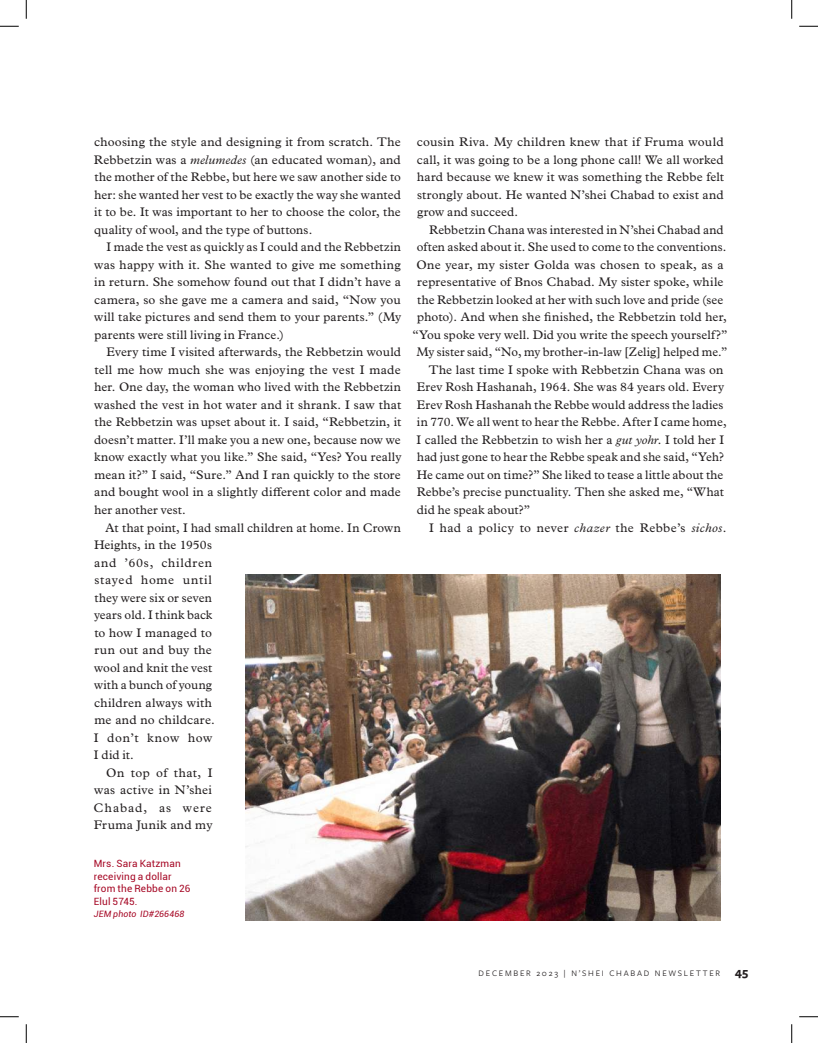
<style>
.page{position:relative;width:818px;height:1043px;background:#fff}
.page>*{position:absolute;margin:0;border:0;box-sizing:border-box;transform-origin:0 0}
.t1{font:12.5px/17.5px "Plantin MT Pro";letter-spacing:.01em;color:#231f20;text-align:justify}
.t2{font:12.5px "Plantin MT Pro";letter-spacing:.03em;color:#231f20}
.t3{font:12.5px "Plantin MT Pro";letter-spacing:.055em;color:#231f20}
.t4{font:12.5px "Plantin MT Pro";letter-spacing:.05em;color:#231f20}
.t5{font:12.5px "Plantin MT Pro";letter-spacing:.045em;color:#231f20}
.t6{font:12.5px "Plantin MT Pro";letter-spacing:.085em;color:#231f20}
.t7{font:10px/12.5px "Roboto";letter-spacing:.015em;color:#a60825}
.t8{font:8.75px "Freight Sans Pro";letter-spacing:.2em;color:#231f20}
.t9{font:italic 8.75px "Roboto";letter-spacing:.015em;color:#a60825}
.s1{font-style:italic}
.s2{font-weight:700;font-size:12.5px}
</style>
<div class="page">
<img style="left:245px;top:574px;width:475px;height:346px">
<svg style="left:0;top:25px;width:19px;height:2px"></svg>
<svg style="left:799px;top:25px;width:19px;height:2px"></svg>
<svg style="left:0;top:1016px;width:19px;height:1px"></svg>
<svg style="left:799px;top:1016px;width:19px;height:1px"></svg>
<svg style="left:25px;top:0;width:2px;height:19px"></svg>
<svg style="left:25px;top:1024px;width:2px;height:18px"></svg>
<svg style="left:791px;top:0;width:1px;height:19px"></svg>
<svg style="left:791px;top:1024px;width:1px;height:18px"></svg>
<p class="t1" style="left:94px;top:133px;width:308px">choosing the style and designing it from scratch. The Rebbetzin was a <span class="s1">melumedes</span> (an educated woman), and the mother of the Rebbe, but here we saw another side to her: she wanted her vest to be exactly the way she wanted it to be. It was important to her to choose the color, the quality of wool, and the type of buttons.</p>
<p class="t1" style="left:94px;top:238px;width:309px;text-indent:12px">I made the vest as quickly as I could and the Rebbetzin was happy with it. She wanted to give me something in return. She somehow found out that I didn’t have a camera, so she gave me a camera and said, “Now you will take pictures and send them to your parents.” (My parents were still living in France.)</p>
<p class="t1" style="left:94px;top:343px;width:309px;text-indent:12px">Every time I visited afterwards, the Rebbetzin would tell me how much she was enjoying the vest I made her. One day, the woman who lived with the Rebbetzin washed the vest in hot water and it shrank. I saw that the Rebbetzin was upset about it. I said, “Rebbetzin, it doesn’t matter. I’ll make you a new one, because now we know exactly what you like.” She said, “Yes? You really mean it?” I said, “Sure.” And I ran quickly to the store and bought wool in a slightly different color and made her another vest.</p>
<p class="t1" style="left:106px;top:518px;width:297px">At that point, I had small children at home. In Crown</p>
<p class="t1" style="left:94px;top:536px;width:119px">Heights, in the 1950s</p>
<p class="t3" style="left:94px;top:555px;width:119px">and ’60s, children</p>
<p class="t4" style="left:94px;top:572px;width:119px">stayed home until</p>
<p class="t1" style="left:94px;top:588px;width:119px">they were six or seven</p>
<p class="t1" style="left:94px;top:606px;width:120px">years old. I think back</p>
<p class="t1" style="left:94px;top:623px;width:119px">to how I managed to</p>
<p class="t1" style="left:94px;top:641px;width:119px">run out and buy the</p>
<p class="t1" style="left:94px;top:658px;width:120px">wool and knit the vest</p>
<p class="t1" style="left:94px;top:676px;width:119px">with a bunch of young</p>
<p class="t1" style="left:94px;top:693px;width:119px">children always with</p>
<p class="t1" style="left:94px;top:711px;width:122px">me and no childcare.</p>
<p class="t5" style="left:94px;top:730px;width:120px">I don’t know how</p>
<p class="t1" style="left:94px;top:746px;width:41px">I did it.</p>
<p class="t2" style="left:106px;top:765px;width:108px">On top of that, I</p>
<p class="t1" style="left:94px;top:781px;width:119px">was active in N’shei</p>
<p class="t6" style="left:94px;top:800px;width:120px">Chabad, as were</p>
<p class="t2" style="left:94px;top:817px;width:120px">Fruma Junik and my</p>
<p class="t7" style="left:94px;top:857px;width:98px">Mrs. Sara Katzman receiving a dollar from the Rebbe on 26<br>Elul 5745.</p>
<p class="t9" style="left:94px;top:908px;width:92px">JEM photo ID#266468</p>
<p class="t1" style="left:417px;top:133px;width:308px">cousin Riva. My children knew that if Fruma would call, it was going to be a long phone call! We all worked hard because we knew it was something the Rebbe felt strongly about. He wanted N’shei Chabad to exist and grow and succeed.</p>
<p class="t1" style="left:429px;top:221px;width:296px">Rebbetzin Chana was interested in N’shei Chabad and</p>
<p class="t1" style="left:417px;top:238px;width:311px">often asked about it. She used to come to the conventions.</p>
<p class="t1" style="left:416px;top:256px;width:309px">One year, my sister Golda was chosen to speak, as a</p>
<p class="t1" style="left:417px;top:273px;width:308px">representative of Bnos Chabad. My sister spoke, while</p>
<p class="t1" style="left:417px;top:291px;width:308px">the Rebbetzin looked at her with such love and pride (see</p>
<p class="t1" style="left:417px;top:308px;width:311px">photo). And when she finished, the Rebbetzin told her,</p>
<p class="t1" style="left:412px;top:326px;width:316px">“You spoke very well. Did you write the speech yourself?”</p>
<p class="t1" style="left:416px;top:343px;width:312px">My sister said, “No, my brother-in-law [Zelig] helped me.”</p>
<p class="t1" style="left:428px;top:361px;width:296px">The last time I spoke with Rebbetzin Chana was on</p>
<p class="t1" style="left:417px;top:378px;width:309px">Erev Rosh Hashanah, 1964. She was 84 years old. Every</p>
<p class="t1" style="left:417px;top:396px;width:308px">Erev Rosh Hashanah the Rebbe would address the ladies</p>
<p class="t1" style="left:417px;top:413px;width:311px">in 770. We all went to hear the Rebbe. After I came home,</p>
<p class="t1" style="left:416px;top:431px;width:309px">I called the Rebbetzin to wish her a <span class="s1">gut yohr</span>. I told her I</p>
<p class="t1" style="left:417px;top:448px;width:308px">had just gone to hear the Rebbe speak and she said, “Yeh?</p>
<p class="t1" style="left:416px;top:466px;width:308px">He came out on time?” She liked to tease a little about the</p>
<p class="t1" style="left:416px;top:483px;width:309px">Rebbe’s precise punctuality. Then she asked me, “What</p>
<p class="t1" style="left:417px;top:501px;width:115px">did he speak about?”</p>
<p class="t2" style="left:429px;top:520px;width:299px">I had a policy to never <span class="s1">chazer</span> the Rebbe’s <span class="s1">sichos</span>.</p>
<p class="t8" style="left:478px;top:966px;width:271px">DECEMBER 2023 | N’SHEI CHABAD NEWSLETTER <span class="s2">45</span></p>
</div>
